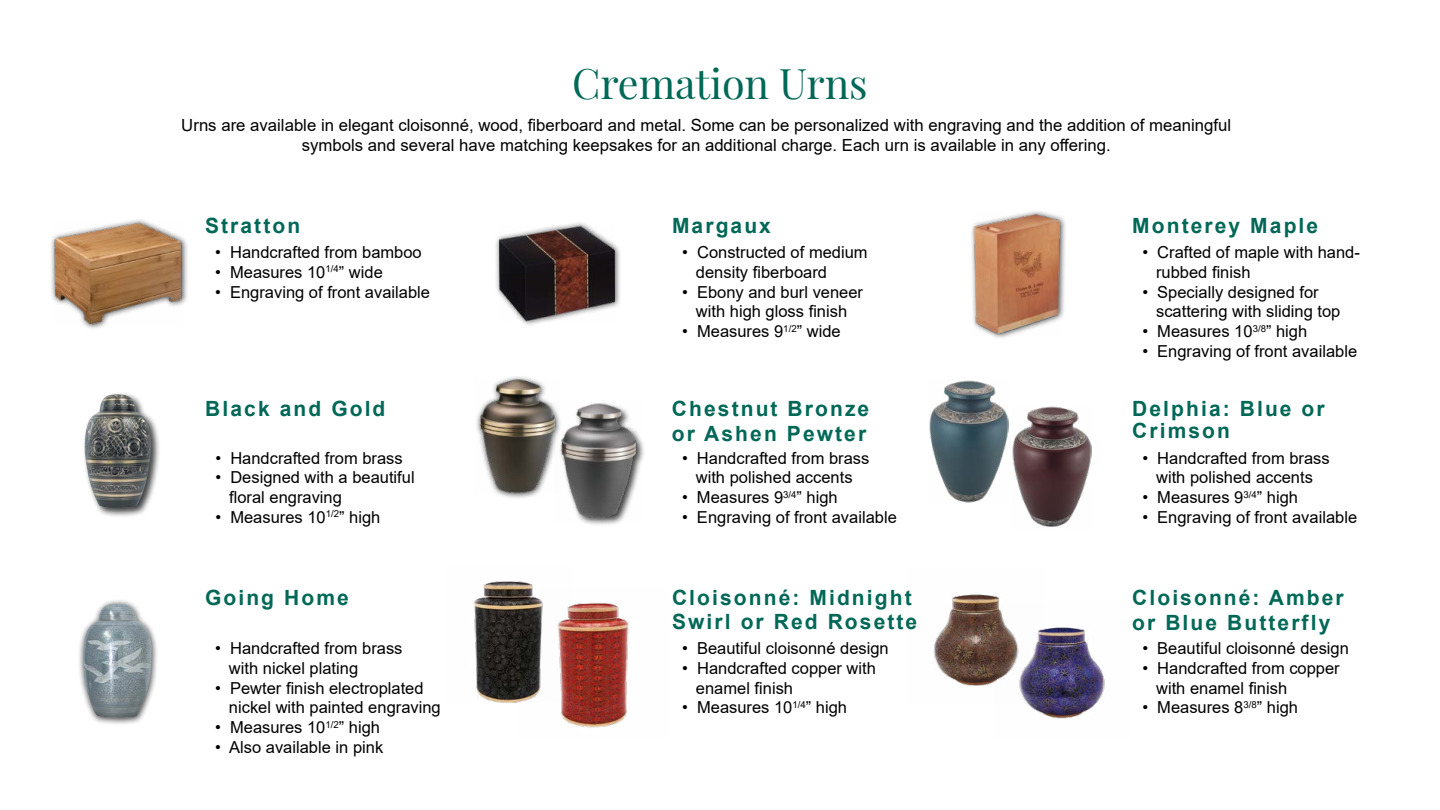
<style>
.page{position:relative;width:1440px;height:810px;background:#fff}
.page>*{position:absolute;margin:0;border:0;box-sizing:border-box;transform-origin:0 0}
.t1{font:41.25px "Playfair Display";letter-spacing:-.005em;color:#006857}
.t2{font:700 21px/25.2px "Arial";letter-spacing:.1em;color:#006857}
.t3{font:16.73px/20.1px "Arial";color:#000;text-align:center}
.t4{font:16.5px/19.8px "Arial";color:#000}
</style>
<div class="page">
<div style="left:559px;top:402px;width:87px;height:125px;background:#000;opacity:.75"></div>
<img style="left:559px;top:402px;width:84px;height:118px">
<div style="left:475px;top:375px;width:86px;height:125px;background:#000;opacity:.75"></div>
<img style="left:475px;top:379px;width:84px;height:114px">
<div style="left:78px;top:598px;width:81px;height:127px;background:#000;opacity:.75"></div>
<img style="left:82px;top:603px;width:70px;height:115px">
<div style="left:494px;top:221px;width:128px;height:106px;background:#000;opacity:.75"></div>
<img style="left:500px;top:226px;width:115px;height:95px">
<div style="left:49px;top:218px;width:140px;height:113px;background:#000;opacity:.75"></div>
<img style="left:53px;top:222px;width:130px;height:103px">
<img style="left:473px;top:581px;width:60px;height:122px">
<img style="left:519px;top:588px;width:110px;height:140px">
<div style="left:82px;top:392px;width:79px;height:127px;background:#000;opacity:.75"></div>
<img style="left:84px;top:394px;width:68px;height:114px">
<img style="left:933px;top:594px;width:67px;height:92px">
<img style="left:994px;top:602px;width:111px;height:117px">
<div style="left:969px;top:210px;width:98px;height:130px;background:#000;opacity:.75"></div>
<img style="left:973px;top:213px;width:88px;height:122px">
<img style="left:930px;top:381px;width:79px;height:122px">
<img style="left:1013px;top:406px;width:79px;height:121px">
<h1 class="t1" style="left:572px;top:51px;width:297px">Cremation Urns</h1>
<p class="t3" style="left:181px;top:115px;width:1051px">Urns are available in elegant cloisonné, wood, fiberboard and metal. Some can be personalized with engraving and the addition of meaningful symbols and several have matching keepsakes for an additional charge. Each urn is available in any offering.</p>
<p class="t2" style="left:205px;top:213px;width:97px">Stratton</p>
<p class="t4" style="left:215px;top:242px;width:208px">• Handcrafted from bamboo</p>
<p class="t4" style="left:215px;top:262px;width:169px">• Measures 10<sup>1/4</sup>” wide</p>
<p class="t4" style="left:215px;top:282px;width:216px">• Engraving of front available</p>
<p class="t2" style="left:205px;top:396px;width:182px">Black and Gold</p>
<p class="t4" style="left:215px;top:448px;width:189px">• Handcrafted from brass</p>
<p class="t4" style="left:229px;top:468px;width:187px;text-indent:-14px">• Designed with a beautiful floral engraving</p>
<p class="t4" style="left:215px;top:507px;width:166px">• Measures 10<sup>1/2</sup>” high</p>
<p class="t2" style="left:205px;top:585px;width:145px">Going Home</p>
<p class="t4" style="left:229px;top:638px;width:175px;text-indent:-14px">• Handcrafted from brass with nickel plating</p>
<p class="t4" style="left:229px;top:678px;width:213px;text-indent:-14px">• Pewter finish electroplated nickel with painted engraving</p>
<p class="t4" style="left:215px;top:717px;width:166px">• Measures 10<sup>1/2</sup>” high</p>
<p class="t4" style="left:215px;top:737px;width:170px">• Also available in pink</p>
<p class="t2" style="left:672px;top:213px;width:100px">Margaux</p>
<p class="t4" style="left:696px;top:242px;width:173px;text-indent:-14px">• Constructed of medium density fiberboard</p>
<p class="t4" style="left:682px;top:282px;width:182px;text-align:center">• Ebony and burl veneer with high gloss finish</p>
<p class="t4" style="left:682px;top:321px;width:160px">• Measures 9<sup>1/2</sup>” wide</p>
<p class="t2" style="left:672px;top:396px;width:199px">Chestnut Bronze or Ashen Pewter</p>
<p class="t4" style="left:682px;top:448px;width:189px;text-align:center">• Handcrafted from brass with polished accents</p>
<p class="t4" style="left:682px;top:487px;width:157px">• Measures 9<sup>3/4</sup>” high</p>
<p class="t4" style="left:682px;top:507px;width:216px">• Engraving of front available</p>
<p class="t2" style="left:672px;top:585px;width:247px;line-height:24.3px">Cloisonné: Midnight<br>Swirl or Red Rosette</p>
<p class="t4" style="left:682px;top:638px;width:208px">• Beautiful cloisonné design</p>
<p class="t4" style="left:696px;top:658px;width:182px;text-indent:-14px">• Handcrafted copper with enamel finish</p>
<p class="t4" style="left:682px;top:698px;width:166px">• Measures 10<sup>1/4</sup>” high</p>
<p class="t2" style="left:1132px;top:213px;width:187px">Monterey Maple</p>
<p class="t4" style="left:1156px;top:242px;width:205px;text-indent:-14px">• Crafted of maple with hand&shy;rubbed finish</p>
<p class="t4" style="left:1156px;top:282px;width:186px;text-indent:-14px">• Specially designed for scattering with sliding top</p>
<p class="t4" style="left:1142px;top:321px;width:166px">• Measures 10<sup>3/8</sup>” high</p>
<p class="t4" style="left:1142px;top:341px;width:216px">• Engraving of front available</p>
<p class="t2" style="left:1132px;top:398px;width:194px;line-height:21.8px">Delphia: Blue or<br>Crimson</p>
<p class="t4" style="left:1142px;top:448px;width:189px;text-align:center">• Handcrafted from brass with polished accents</p>
<p class="t4" style="left:1142px;top:487px;width:157px">• Measures 9<sup>3/4</sup>” high</p>
<p class="t4" style="left:1142px;top:507px;width:216px">• Engraving of front available</p>
<p class="t2" style="left:1132px;top:585px;width:213px">Cloisonné: Amber or Blue Butterfly</p>
<p class="t4" style="left:1142px;top:638px;width:208px">• Beautiful cloisonné design</p>
<p class="t4" style="left:1156px;top:658px;width:185px;text-indent:-14px">• Handcrafted from copper with enamel finish</p>
<p class="t4" style="left:1142px;top:698px;width:157px">• Measures 8<sup>3/8</sup>” high</p>
</div>
